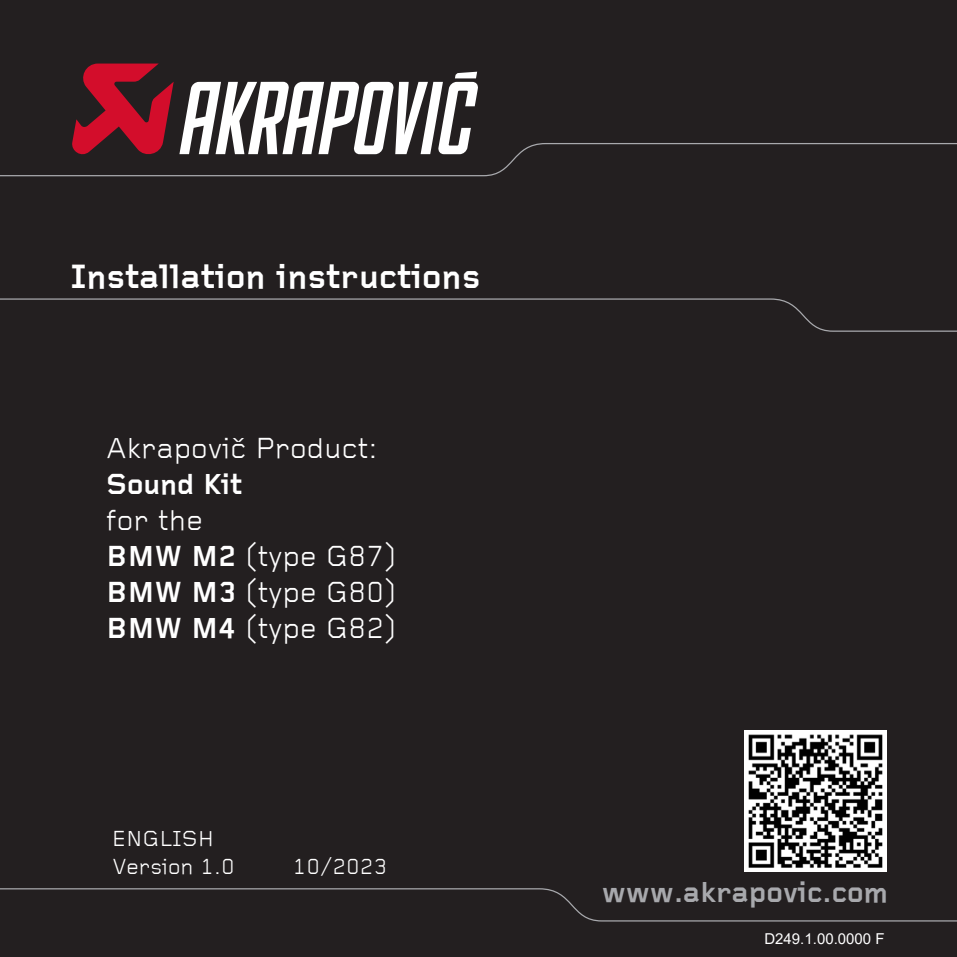
<style>
.page{position:relative;width:957px;height:957px;background:#231f20}
.page>*{position:absolute;margin:0;border:0;box-sizing:border-box;transform-origin:0 0}
.t1{font:700 35px "Foundry Gridnik";color:#fff}
.t2{font:30px "Foundry Gridnik";color:#fff}
.t3{font:700 30px "Foundry Gridnik";color:#a8a9ad}
.t4{font:700 30px "Foundry Gridnik";letter-spacing:-.01em;color:#fff}
.Foundry_10pt_Regular{font:22.5px "Foundry Gridnik";color:#fff}
.body_txt_bold{font:15px "Arial";color:#fff}
.s1{font-weight:700}
</style>
<div class="page">
<svg style="left:0;top:888px;width:957px;height:34px"></svg>
<svg style="left:0;top:298px;width:957px;height:34px"></svg>
<svg style="left:0;top:64px;width:957px;height:113px"></svg>
<img style="left:744px;top:730px;width:142px;height:142px">
<p class="t1" style="left:71px;top:257px;width:411px">Installation instructions</p>
<p class="t2" style="left:106px;top:432px;width:273px">Akrapovič Product:</p>
<p class="t4" style="left:106px;top:467px;width:137px">Sound Kit</p>
<p class="t2" style="left:106px;top:504px;width:98px">for the</p>
<p class="t2" style="left:106px;top:540px;width:291px"><span class="s1">BMW M2</span> (type G87)</p>
<p class="t2" style="left:106px;top:576px;width:291px"><span class="s1">BMW M3</span> (type G80)</p>
<p class="t2" style="left:106px;top:612px;width:291px"><span class="s1">BMW M4</span> (type G82)</p>
<p class="Foundry_10pt_Regular" style="left:112px;top:826px;width:104px">ENGLISH</p>
<p class="Foundry_10pt_Regular" style="left:113px;top:855px;width:123px">Version 1.0</p>
<p class="Foundry_10pt_Regular" style="left:293px;top:855px;width:96px">10/2023</p>
<p class="t3" style="left:601px;top:875px;width:288px">www.akrapovic.com</p>
<p class="body_txt_bold" style="left:764px;top:928px;width:122px">D249.1.00.0000 F</p>
</div>
